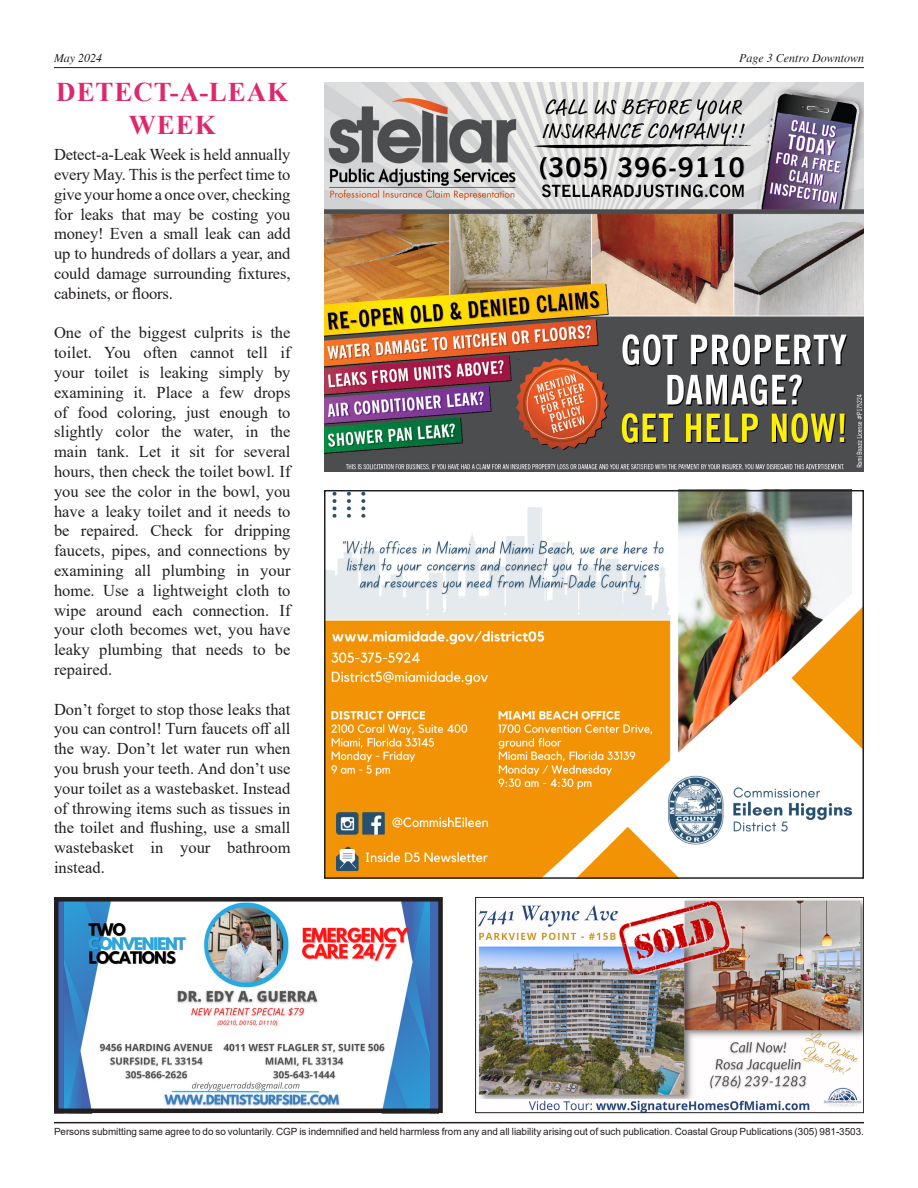
<style>
.page{position:relative;width:918px;height:1188px;background:#fff}
.page>*{position:absolute;margin:0;border:0;box-sizing:border-box;transform-origin:0 0}
.t1{font:700 27px/32.4px "Times New Roman";letter-spacing:.035em;color:#de286e;text-align:center}
.t2{font:16.5px/19.8px "Times New Roman";color:#231f20;text-align:justify}
.t3{font:italic 12px "Times";color:#231f20}
.t4{font:9.9px "Arial";letter-spacing:-.005em;color:#231f20}
</style>
<div class="page">
<hr style="left:54px;top:67px;width:810px;height:1px;background:#231f20">
<hr style="left:54px;top:1122px;width:810px;height:1px;background:#231f20">
<img style="left:478px;top:899px;width:384px;height:212px">
<div style="left:475px;top:897px;width:389px;height:216px;border:1px solid #231f20"></div>
<img style="left:324px;top:83px;width:540px;height:389px">
<div style="left:54px;top:897px;width:384px;height:216px;background:#4069b2"></div>
<img style="left:65px;top:903px;width:365px;height:204px">
<div style="left:54px;top:897px;width:389px;height:216px;border:5px solid #231f20"></div>
<img style="left:327px;top:493px;width:534px;height:383px">
<div style="left:324px;top:490px;width:540px;height:389px;border:2px solid #231f20"></div>
<p class="t3" style="left:54px;top:52px;width:50px">May 2024</p>
<p class="t3" style="left:739px;top:52px;width:127px">Page 3 Centro Downtown</p>
<p class="t1" style="left:56px;top:75px;width:234px">DETECT-A-LEAK<br>WEEK</p>
<p class="t2" style="left:54px;top:144px;width:238px">Detect-a-Leak Week is held annually every May. This is the perfect time to give your home a once over, checking for leaks that may be costing you money! Even a small leak can add up to hundreds of dollars a year, and could damage surrounding fixtures, cabinets, or floors.</p>
<p class="t2" style="left:54px;top:322px;width:238px">One of the biggest culprits is the toilet. You often cannot tell if your toilet is leaking simply by examining it. Place a few drops of food coloring, just enough to slightly color the water, in the main tank. Let it sit for several hours, then check the toilet bowl. If you see the color in the bowl, you have a leaky toilet and it needs to be repaired. Check for dripping faucets, pipes, and connections by examining all plumbing in your home. Use a lightweight cloth to wipe around each connection. If your cloth becomes wet, you have leaky plumbing that needs to be repaired.</p>
<p class="t2" style="left:54px;top:699px;width:238px">Don’t forget to stop those leaks that you can control! Turn faucets off all the way. Don’t let water run when you brush your teeth. And don’t use your toilet as a wastebasket. Instead of throwing items such as tissues in the toilet and flushing, use a small wastebasket in your bathroom instead.</p>
<p class="t4" style="left:54px;top:1124px;width:811px">Persons submitting same agree to do so voluntarily. CGP is indemnified and held harmless from any and all liability arising out of such publication. Coastal Group Publications (305) 981-3503.</p>
</div>
